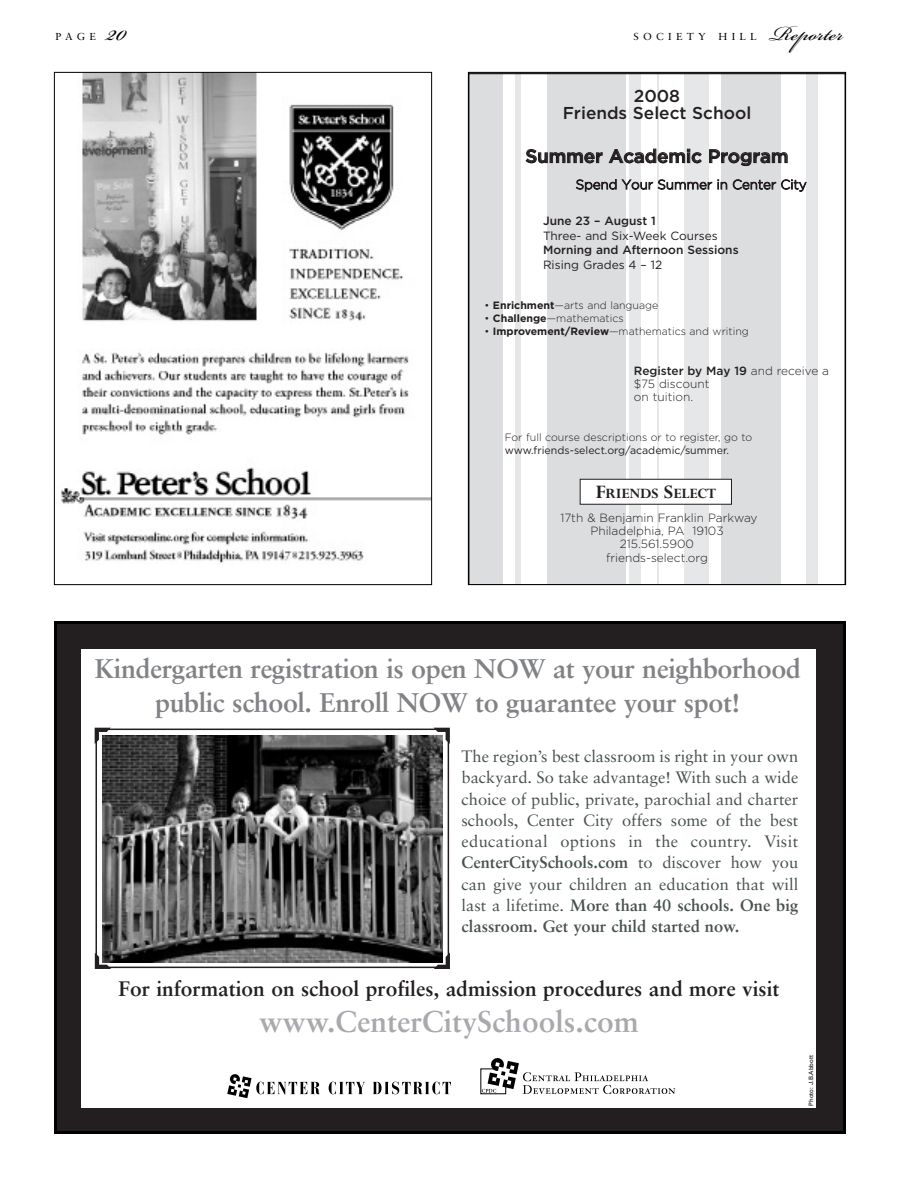
<style>
.page{position:relative;width:918px;height:1188px;background:#fff}
.page>*{position:absolute;margin:0;border:0;box-sizing:border-box;transform-origin:0 0}
.t1{font:36px ".400";color:#000;scale:1.05 1}
.t2{font:31.5px ".400";color:#000;scale:1.05 1}
.t3{font:30px "Sabon Bold+WXSALE";color:#a8a9ad}
.t4{font:27px/34.5px "Sabon Bold+WXSALE";letter-spacing:-.015em;color:#808285;text-align:center}
.t5{font:21px "Sabon Bold+WXSALE";color:#231f20}
.t6{font:18.6px "Gotham Medium+SVWDBL";color:#231f20}
.t7{font:17.25px/17.2px "Gotham Medium+SVWDBL";color:#231f20;text-align:center}
.t8{font:16.5px/21.3px "Sabon Roman+SJBAHA";color:#46524e;text-align:justify}
.t9{font:16.5px/21.1px "Sabon Bold+WXSALE";color:#46524e}
.t10{font:15.75px "Perpetua Bold Os F+OUWGUK";color:#231f20}
.t11{font:13.2px "Gotham Light+SQPKIM";color:#231f20}
.t12{font:11.85px/13.2px "Gotham Light+SQPKIM";color:#231f20}
.t13{font:11.85px "Gotham Medium+SVWDBL";color:#231f20}
.t14{font:11.85px "Gotham Book+DJZXDE";color:#231f20}
.t15{font:10.65px "Gotham Light+SQPKIM";color:#231f20}
.t16{font:10.65px "Gotham Book+DJZXDE";color:#231f20}
.t17{font:10.2px "Sabon";letter-spacing:.4em;color:#000;scale:1.05 1}
.t18{font:6px "Univers+ZNSSFL";color:#000}
.s1{font-family:"Gotham Bold+IWQMWX"}
.s2{font-family:"Gotham Light+SQPKIM"}
.s3{font-size:21px}
.s4{font-family:"Sabon Roman+SJBAHA"}
</style>
<div class="page">
<div style="left:57px;top:624px;width:786px;height:507px;background:#231f20"></div>
<div style="left:82px;top:649px;width:734px;height:459px;background:#fff"></div>
<div style="left:96px;top:729px;width:353px;height:239px;border:2px solid #231f20"></div>
<svg style="left:434px;top:728px;width:16px;height:16px"></svg>
<svg style="left:434px;top:953px;width:16px;height:16px"></svg>
<svg style="left:95px;top:953px;width:16px;height:16px"></svg>
<svg style="left:95px;top:728px;width:16px;height:16px"></svg>
<img style="left:102px;top:735px;width:340px;height:227px">
<svg style="left:329px;top:1082px;width:36px;height:12px"></svg>
<svg style="left:373px;top:1082px;width:78px;height:12px"></svg>
<svg style="left:227px;top:1074px;width:93px;height:24px"></svg>
<svg style="left:481px;top:1058px;width:194px;height:36px"></svg>
<div style="left:54px;top:621px;width:792px;height:513px;border:3px solid #000"></div>
<img style="left:61px;top:74px;width:369px;height:489px">
<svg style="left:470px;top:74px;width:374px;height:509px"></svg>
<div style="left:580px;top:479px;width:151px;height:25px;background:#fff"></div>
<div style="left:580px;top:479px;width:152px;height:26px;border:1px solid #231f20"></div>
<p class="t17" style="left:56px;top:32px;width:40px">PAGE</p>
<h1 class="t1" style="left:107px;top:6px;width:20px">20</h1>
<p class="t17" style="left:634px;top:32px;width:70px">SOCIETY</p>
<p class="t17" style="left:719px;top:32px;width:38px">HILL</p>
<h2 class="t2" style="left:770px;top:11px;width:72px">Reporter</h2>
<p class="t7" style="left:563px;top:87px;width:190px">2008<br>Friends Select School</p>
<p class="t6" style="left:525px;top:145px;width:265px">Summer Academic Program</p>
<p class="t11" style="left:576px;top:177px;width:232px">Spend Your Summer in Center City</p>
<p class="t13" style="left:543px;top:214px;width:114px">June 23 – August 1</p>
<p class="t14" style="left:543px;top:229px;width:176px">Three- and Six-Week Courses</p>
<p class="t13" style="left:543px;top:243px;width:197px">Morning and Afternoon Sessions</p>
<p class="t14" style="left:543px;top:258px;width:121px">Rising Grades 4 – 12</p>
<p class="t15" style="left:485px;top:299px;width:175px">• <span class="s1">Enrichment</span>—arts and language</p>
<p class="t15" style="left:485px;top:312px;width:141px">• <span class="s1">Challenge</span>—mathematics</p>
<p class="t15" style="left:485px;top:325px;width:266px">• <span class="s1">Improvement/Review</span>—mathematics and writing</p>
<p class="t13" style="left:634px;top:364px;width:197px">Register by May 19 <span class="s2">and receive a</span></p>
<p class="t12" style="left:634px;top:377px;width:77px">$75 discount on tuition.</p>
<p class="t15" style="left:505px;top:431px;width:249px">For full course descriptions or to register, go to</p>
<p class="t16" style="left:505px;top:444px;width:226px">www.friends-select.org/academic/summer.</p>
<p class="t10" style="left:596px;top:489px;width:122px"><span class="s3">F</span>RIENDS <span class="s3">S</span>ELECT</p>
<p class="t12" style="left:560px;top:511px;width:199px;text-align:center">17th &amp; Benjamin Franklin Parkway<br>Philadelphia, PA 19103<br>215.561.5900<br>friends-select.org</p>
<h3 class="t4" style="left:95px;top:653px;width:708px">Kindergarten registration is open NOW at your neighborhood public school. Enroll NOW to guarantee your spot!</h3>
<p class="t8" style="left:462px;top:747px;width:338px">The region’s best classroom is right in your own backyard. So take advantage! With such a wide choice of public, private, parochial and charter schools, Center City offers some of the best educational options in the country. Visit</p>
<p class="t9" style="left:462px;top:853px;width:338px">CenterCitySchools.com <span class="s4">to discover how you</span></p>
<p class="t8" style="left:462px;top:874px;width:338px">can give your children an education that will</p>
<p class="t9" style="left:462px;top:896px;width:338px"><span class="s4">last a lifetime.</span> More than 40 schools. One big classroom. Get your child started now.</p>
<p class="t5" style="left:118px;top:980px;width:663px">For information on school profiles, admission procedures and more visit</p>
<h3 class="t3" style="left:259px;top:1009px;width:381px">www.CenterCitySchools.com</h3>
<p class="t18" style="left:809px;top:1106px;width:52px;rotate:-90deg">Photo: J.B.Abbott</p>
</div>
